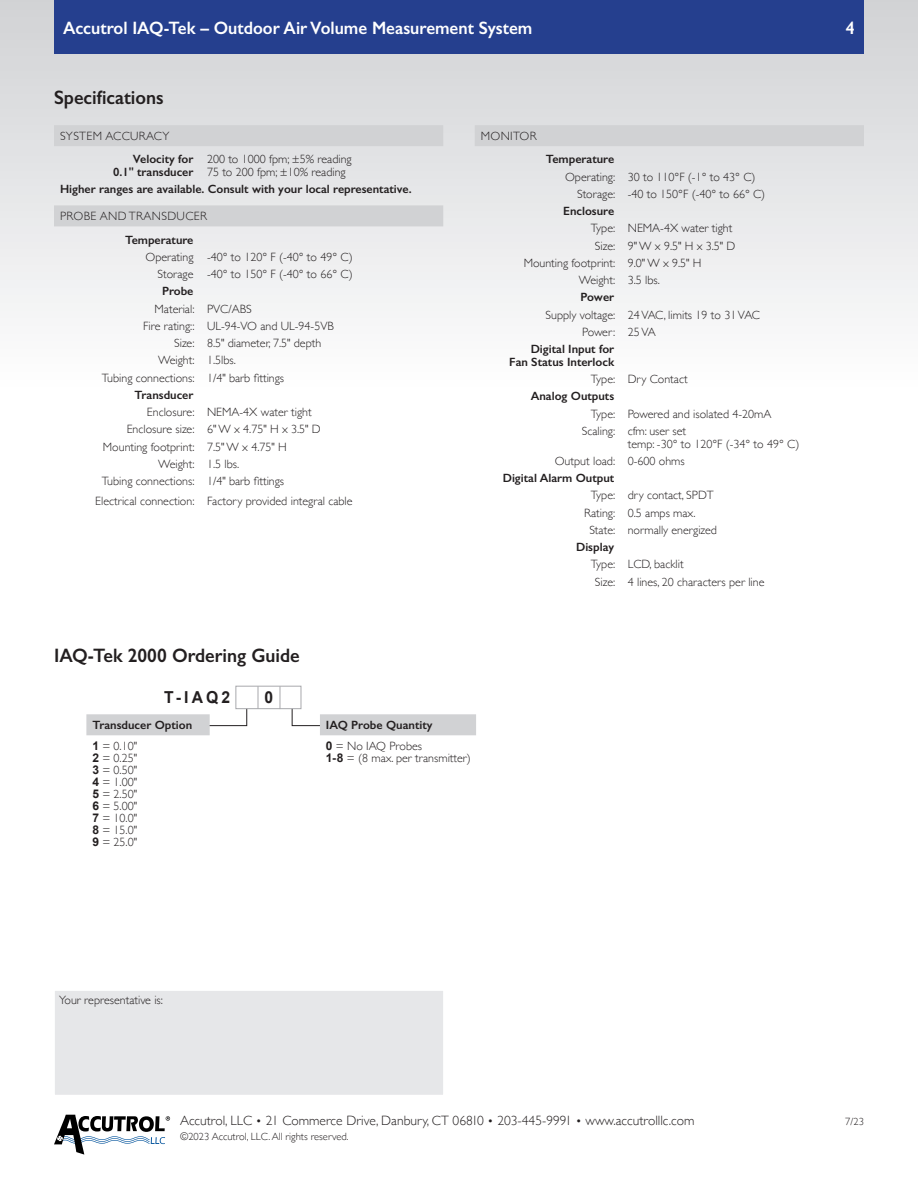
<style>
.page{position:relative;width:918px;height:1188px;background:#fff}
.page>*{position:absolute;margin:0;border:0;box-sizing:border-box;transform-origin:0 0}
.Body_Text{font:600 19.5px "Gill Sans";color:#231f20;scale:.95 1}
.t1{font:600 18px "Gill Sans";color:#fff;scale:.95 1}
.Body_Text-2{font:700 16.5px "Arial";color:#231f20;scale:.95 1}
.t2{font:300 13.5px "Gill Sans";color:#231f20}
.Spec_Text{font:300 12px/12.8px "Gill Sans";color:#231f20}
.Spec_Text-2{font:600 12px/12.8px "Gill Sans";color:#231f20;text-align:right}
.OrderSpec{font:300 12px/12px "Gill Sans";color:#231f20;text-align:justify}
.Spec_Sub{font:300 12px "Gill Sans";letter-spacing:.03em;color:#231f20}
.OrderSpecSub{font:600 12px "Gill Sans";color:#231f20}
.Notes{font:300 12px "Gill Sans";color:#231f20}
.t3{font:300 10.5px "Gill Sans";color:#231f20}
.s1{font-weight:600}
.s2{font-family:"Arial";font-weight:700}
.s3{font-size:12px}
</style>
<div class="page">
<div style="left:0;top:0;width:918px;height:390px;background:linear-gradient(to bottom,#d0d2d4,#fefefe)"></div>
<div style="left:54px;top:0;width:810px;height:54px;background:#253f8e"></div>
<svg style="left:54px;top:1115px;width:116px;height:40px"></svg>
<svg style="left:210px;top:705px;width:38px;height:21px"></svg>
<svg style="left:291px;top:705px;width:29px;height:21px"></svg>
<div style="left:54px;top:125px;width:389px;height:21px;background:#d1d2d4"></div>
<div style="left:54px;top:205px;width:389px;height:21px;background:#d1d2d4"></div>
<div style="left:475px;top:125px;width:389px;height:21px;background:#d1d2d4"></div>
<div style="left:54px;top:990px;width:390px;height:105px;background:#e6e7e9"></div>
<div style="left:54px;top:990px;width:390px;height:106px;border:1px solid #fff"></div>
<div style="left:236px;top:686px;width:65px;height:23px;background:#fff;border:1px solid #a8a9ad"></div>
<svg style="left:258px;top:686px;width:1px;height:23px"></svg>
<svg style="left:280px;top:686px;width:1px;height:23px"></svg>
<div style="left:86px;top:714px;width:124px;height:21px;background:#d1d2d4"></div>
<div style="left:320px;top:714px;width:156px;height:21px;background:#d1d2d4"></div>
<h2 class="t1" style="left:63px;top:17px;width:496px">Accutrol IAQ-Tek – Outdoor Air Volume Measurement System</h2>
<h2 class="t1" style="left:846px;top:17px;width:11px">4</h2>
<p class="Body_Text" style="left:54px;top:86px;width:117px">Specifications</p>
<p class="Spec_Sub" style="left:60px;top:127px;width:111px">SYSTEM ACCURACY</p>
<p class="Spec_Text" style="left:113px;top:153px;width:240px;text-indent:20px"><span class="s1">Velocity for</span> 200 to 1000 fpm; ±5% reading<br><span class="s1">0.1" transducer</span> 75 to 200 fpm; ±10% reading</p>
<p class="Spec_Text-2" style="left:60px;top:183px;width:353px">Higher ranges are available. Consult with your local representative.</p>
<p class="Spec_Sub" style="left:60px;top:207px;width:148px">PROBE AND TRANSDUCER</p>
<p class="Spec_Text-2" style="left:125px;top:233px;width:70px">Temperature</p>
<p class="Spec_Text" style="left:145px;top:250px;width:209px">Operating -40° to 120° F (-40° to 49° C)</p>
<p class="Spec_Text" style="left:157px;top:267px;width:197px">Storage -40° to 150° F (-40° to 66° C)</p>
<p class="Spec_Text-2" style="left:162px;top:285px;width:33px">Probe</p>
<p class="Spec_Text" style="left:155px;top:302px;width:99px">Material: PVC/ABS</p>
<p class="Spec_Text" style="left:143px;top:319px;width:192px">Fire rating:: UL-94-VO and UL-94-5VB</p>
<p class="Spec_Text" style="left:174px;top:336px;width:149px">Size: 8.5" diameter, 7.5" depth</p>
<p class="Spec_Text" style="left:158px;top:354px;width:79px">Weight: 1.5lbs.</p>
<p class="Spec_Text" style="left:102px;top:371px;width:184px">Tubing connections: 1/4" barb fittings</p>
<p class="Spec_Text-2" style="left:135px;top:388px;width:60px">Transducer</p>
<p class="Spec_Text" style="left:147px;top:405px;width:166px">Enclosure: NEMA-4X water tight</p>
<p class="Spec_Text" style="left:127px;top:423px;width:195px">Enclosure size: 6" W x 4.75" H x 3.5" D</p>
<p class="Spec_Text" style="left:103px;top:440px;width:185px">Mounting footprint: 7.5" W x 4.75" H</p>
<p class="Spec_Text" style="left:158px;top:457px;width:83px">Weight: 1.5 lbs.</p>
<p class="Spec_Text" style="left:102px;top:474px;width:184px">Tubing connections: 1/4" barb fittings</p>
<p class="Spec_Text" style="left:95px;top:494px;width:259px">Electrical connection: Factory provided integral cable</p>
<p class="Spec_Sub" style="left:481px;top:127px;width:57px">MONITOR</p>
<p class="Spec_Text-2" style="left:546px;top:153px;width:70px">Temperature</p>
<p class="Spec_Text" style="left:565px;top:170px;width:192px">Operating: 30 to 110°F (-1° to 43° C)</p>
<p class="Spec_Text" style="left:577px;top:187px;width:190px">Storage: -40 to 150°F (-40° to 66° C)</p>
<p class="Spec_Text-2" style="left:563px;top:205px;width:53px">Enclosure</p>
<p class="Spec_Text" style="left:591px;top:222px;width:143px">Type: NEMA-4X water tight</p>
<p class="Spec_Text" style="left:595px;top:239px;width:142px">Size: 9" W x 9.5" H x 3.5" D</p>
<p class="Spec_Text" style="left:524px;top:256px;width:179px">Mounting footprint: 9.0" W x 9.5" H</p>
<p class="Spec_Text" style="left:579px;top:273px;width:83px">Weight: 3.5 lbs.</p>
<p class="Spec_Text-2" style="left:580px;top:291px;width:35px">Power</p>
<p class="Spec_Text" style="left:546px;top:308px;width:216px">Supply voltage: 24 VAC, limits 19 to 31 VAC</p>
<p class="Spec_Text" style="left:582px;top:325px;width:75px">Power: 25 VA</p>
<p class="Spec_Text-2" style="left:509px;top:343px;width:106px">Digital Input for<br>Fan Status Interlock</p>
<p class="Spec_Text" style="left:591px;top:372px;width:98px">Type: Dry Contact</p>
<p class="Spec_Text-2" style="left:531px;top:390px;width:85px">Analog Outputs</p>
<p class="Spec_Text" style="left:591px;top:407px;width:182px">Type: Powered and isolated 4-20mA</p>
<p class="Spec_Text" style="left:628px;top:424px;width:173px;text-indent:-46px">Scaling: cfm: user set<br>temp: -30° to 120°F (-34° to 49° C)</p>
<p class="Spec_Text" style="left:555px;top:454px;width:131px">Output load: 0-600 ohms</p>
<p class="Spec_Text-2" style="left:503px;top:472px;width:113px">Digital Alarm Output</p>
<p class="Spec_Text" style="left:591px;top:489px;width:125px">Type: dry contact, SPDT</p>
<p class="Spec_Text" style="left:584px;top:506px;width:113px">Rating: 0.5 amps max.</p>
<p class="Spec_Text" style="left:589px;top:523px;width:129px">State: normally energized</p>
<p class="Spec_Text-2" style="left:576px;top:541px;width:40px">Display</p>
<p class="Spec_Text" style="left:591px;top:558px;width:94px">Type: LCD, backlit</p>
<p class="Spec_Text" style="left:595px;top:575px;width:171px">Size: 4 lines, 20 characters per line</p>
<p class="Body_Text" style="left:54px;top:644px;width:260px">IAQ-Tek 2000 Ordering Guide</p>
<p class="Body_Text-2" style="left:164px;top:686px;width:71px">T-IAQ2</p>
<p class="Body_Text-2" style="left:264px;top:686px;width:11px">0</p>
<p class="OrderSpecSub" style="left:92px;top:718px;width:101px">Transducer Option</p>
<p class="OrderSpec" style="left:92px;top:740px;width:46px"><span class="s2">1</span> = 0.10" <span class="s2">2</span> = 0.25" <span class="s2">3</span> = 0.50" <span class="s2">4</span> = 1.00" <span class="s2">5</span> = 2.50" <span class="s2">6</span> = 5.00" <span class="s2">7</span> = 10.0" <span class="s2">8</span> = 15.0" <span class="s2">9</span> = 25.0"</p>
<p class="OrderSpecSub" style="left:326px;top:718px;width:108px">IAQ Probe Quantity</p>
<p class="OrderSpec" style="left:326px;top:740px;width:146px"><span class="s2">0</span> = No IAQ Probes<br><span class="s2">1-8</span> = (8 max. per transmitter)</p>
<p class="Notes" style="left:59px;top:990px;width:105px">Your representative is:</p>
<p class="t2" style="left:180px;top:1110px;width:516px">Accutrol, LLC <span class="s3">•</span> 21 Commerce Drive, Danbury, CT 06810 <span class="s3">•</span> 203-445-9991 <span class="s3">•</span> www.accutrolllc.com</p>
<p class="t3" style="left:845px;top:1114px;width:20px">7/23</p>
<p class="t3" style="left:180px;top:1129px;width:170px">©2023 Accutrol, LLC. All rights reserved.</p>
</div>
